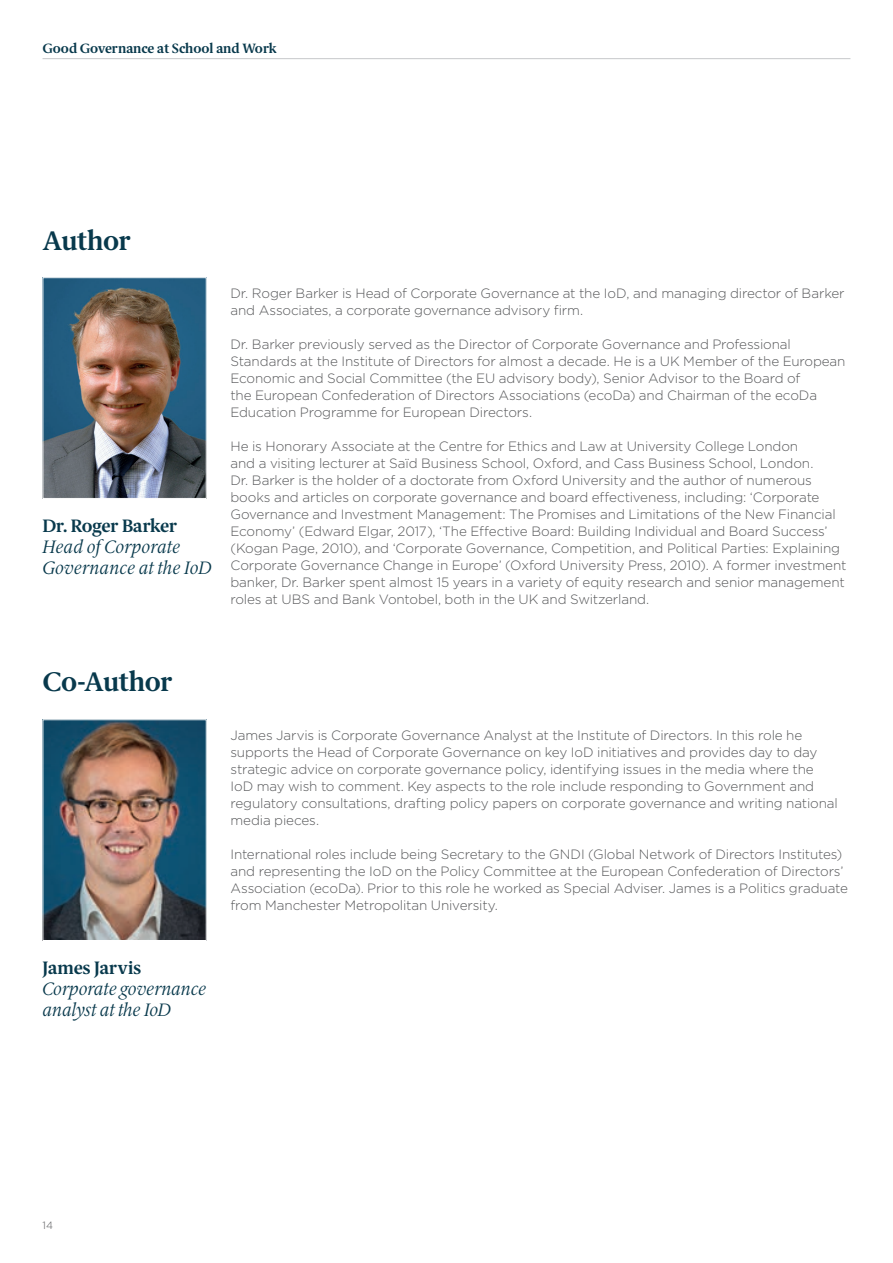
<style>
.page{position:relative;width:893px;height:1263px;background:#fff}
.page>*{position:absolute;margin:0;border:0;box-sizing:border-box;transform-origin:0 0}
.t1{font:700 27px "ID Serif";letter-spacing:-.025em;color:#08394c}
.t2{font:italic 18px/21px "ID Serif";letter-spacing:-.015em;color:#08394c}
.t3{font:700 18px "ID Serif";letter-spacing:-.01em;color:#08394c}
.t4{font:300 13.5px/17px "Gotham";letter-spacing:-.01em;color:#57585a}
.t5{font:700 13.5px "ID Serif";color:#08394c}
.t6{font:300 10.5px "Gotham";color:#57585a}
</style>
<div class="page">
<img style="left:45px;top:279px;width:160px;height:218px">
<div style="left:43px;top:277px;width:164px;height:222px;border:1px solid #fff"></div>
<hr style="left:43px;top:58px;width:807px;height:1px;background:#c7c8ca">
<img style="left:45px;top:721px;width:160px;height:218px">
<div style="left:43px;top:719px;width:164px;height:222px;border:1px solid #fff"></div>
<p class="t5" style="left:43px;top:40px;width:235px">Good Governance at School and Work</p>
<h1 class="t1" style="left:43px;top:224px;width:90px">Author</h1>
<h2 class="t3" style="left:43px;top:514px;width:136px">Dr. Roger Barker</h2>
<h2 class="t2" style="left:43px;top:536px;width:171px">Head of Corporate<br>Governance at the IoD</h2>
<p class="t4" style="left:230px;top:284px;width:616px">Dr. Roger Barker is Head of Corporate Governance at the IoD, and managing director of Barker and Associates, a corporate governance advisory firm.</p>
<p class="t4" style="left:230px;top:335px;width:617px">Dr. Barker previously served as the Director of Corporate Governance and Professional Standards at the Institute of Directors for almost a decade. He is a UK Member of the European Economic and Social Committee (the EU advisory body), Senior Advisor to the Board of<br>the European Confederation of Directors Associations (ecoDa) and Chairman of the ecoDa Education Programme for European Directors.</p>
<p class="t4" style="left:230px;top:437px;width:617px">He is Honorary Associate at the Centre for Ethics and Law at University College London<br>and a visiting lecturer at Saïd Business School, Oxford, and Cass Business School, London.<br>Dr. Barker is the holder of a doctorate from Oxford University and the author of numerous books and articles on corporate governance and board effectiveness, including: ‘Corporate Governance and Investment Management: The Promises and Limitations of the New Financial Economy’ (Edward Elgar, 2017), ‘The Effective Board: Building Individual and Board Success’ (Kogan Page, 2010), and ‘Corporate Governance, Competition, and Political Parties: Explaining Corporate Governance Change in Europe’ (Oxford University Press, 2010). A former investment banker, Dr. Barker spent almost 15 years in a variety of equity research and senior management roles at UBS and Bank Vontobel, both in the UK and Switzerland.</p>
<h1 class="t1" style="left:43px;top:665px;width:132px">Co-Author</h1>
<h2 class="t3" style="left:43px;top:956px;width:100px">James Jarvis</h2>
<h2 class="t2" style="left:43px;top:978px;width:166px">Corporate governance analyst at the IoD</h2>
<p class="t4" style="left:230px;top:726px;width:609px">James Jarvis is Corporate Governance Analyst at the Institute of Directors. In this role he supports the Head of Corporate Governance on key IoD initiatives and provides day to day strategic advice on corporate governance policy, identifying issues in the media where the IoD may wish to comment. Key aspects to the role include responding to Government and regulatory consultations, drafting policy papers on corporate governance and writing national media pieces.</p>
<p class="t4" style="left:230px;top:845px;width:619px">International roles include being Secretary to the GNDI (Global Network of Directors Institutes) and representing the IoD on the Policy Committee at the European Confederation of Directors’ Association (ecoDa). Prior to this role he worked as Special Adviser. James is a Politics graduate from Manchester Metropolitan University.</p>
<p class="t6" style="left:43px;top:1218px;width:12px">14</p>
</div>
